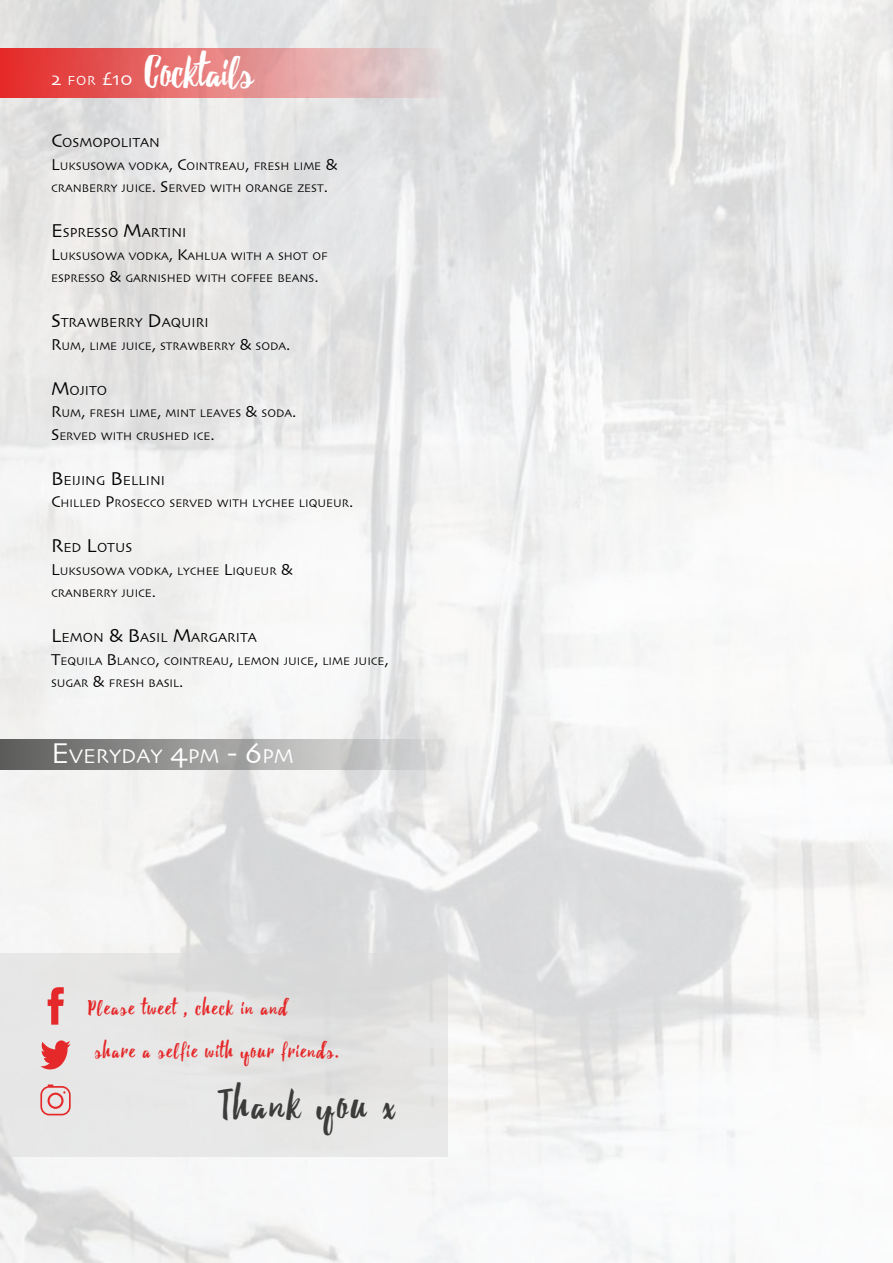
<style>
.page{position:relative;width:893px;height:1263px;background:#fff}
.page>*{position:absolute;margin:0;border:0;box-sizing:border-box;transform-origin:0 0}
.t1{font:45px "Beacon";letter-spacing:.01em;color:#fff}
.t2{font:43.2px "Beacon";letter-spacing:.075em;color:#3c3c3b}
.t3{font:21.6px/43.2px "Beacon";letter-spacing:.075em;color:#e52829}
.t4{font:21px "Skia";color:#fff}
.t5{font:19.5px "Skia";color:#fff}
.t6{font:13.65px "Skia";color:#000}
.t7{font:11.55px/22.5px "Skia";color:#000}
.s1{font-size:13.65px}
.s2{font-size:19.5px}
.s3{font-size:16.5px}
.s4{font-size:30px}
</style>
<div class="page">
<img style="left:0;top:0;width:893px;height:1263px">
<div style="left:0;top:48px;width:446px;height:49px;background:linear-gradient(to right,#e62a28,#e2dfe0)"></div>
<div style="left:0;top:953px;width:447px;height:203px;background:linear-gradient(to right,#e7e7e7,#e1e1e0)"></div>
<div style="left:0;top:739px;width:446px;height:31px;background:linear-gradient(to right,#60605f,#e2e2e2)"></div>
<svg style="left:48px;top:987px;width:16px;height:38px"></svg>
<svg style="left:40px;top:1040px;width:31px;height:29px"></svg>
<svg style="left:40px;top:1084px;width:31px;height:31px"></svg>
<h3 class="t5" style="left:51px;top:67px;width:83px">2 <span class="s1">FOR</span> £10</h3>
<h1 class="t1" style="left:145px;top:44px;width:110px">Cocktails</h1>
<p class="t6" style="left:51px;top:135px;width:110px"><span class="s2">C</span>OSMOPOLITAN</p>
<p class="t7" style="left:51px;top:155px;width:288px"><span class="s3">L</span>UKSUSOWA VODKA<span class="s3">, C</span>OINTREAU<span class="s3">,</span> F RESH LIME <span class="s3">&amp;<br></span>CRANBERRY JUICE<span class="s3">. S</span> ERVED WITH ORANG E ZEST<span class="s3">.</span></p>
<p class="t6" style="left:51px;top:225px;width:137px"><span class="s2">E</span> SPRESSO <span class="s2">M</span>ARTINI</p>
<p class="t7" style="left:51px;top:245px;width:276px"><span class="s3">L</span>UKSUSOWA VODKA<span class="s3">, K</span>AHLUA WITH A SHOT OF<br>ESPRESSO <span class="s3">&amp;</span> GARNISHED WITH COFFEE BEANS<span class="s3">.</span></p>
<p class="t6" style="left:51px;top:315px;width:159px"><span class="s2">S</span>TRAWBERRY <span class="s2">D</span>AQUIRI</p>
<p class="t7" style="left:51px;top:335px;width:241px"><span class="s3">R</span>UM<span class="s3">,</span> LIME JUICE<span class="s3">,</span> STRAWBERRY <span class="s3">&amp;</span> SODA<span class="s3">.</span></p>
<p class="t6" style="left:51px;top:382px;width:58px"><span class="s2">M</span>OJITO</p>
<p class="t7" style="left:51px;top:403px;width:247px"><span class="s3">R</span>UM<span class="s3">,</span> F RESH LIME<span class="s3">,</span> MINT LEAVES <span class="s3">&amp;</span> SODA<span class="s3">.<br>S</span>ERVED WITH CRUSHED ICE<span class="s3">.</span></p>
<p class="t6" style="left:51px;top:472px;width:116px"><span class="s2">B</span>EIJING <span class="s2">B</span>ELLINI</p>
<p class="t7" style="left:51px;top:493px;width:304px"><span class="s3">C</span>HILLED <span class="s3">P</span>ROSECCO SERVED WITH LYCHEE LIQUEUR<span class="s3">.</span></p>
<p class="t6" style="left:51px;top:540px;width:83px"><span class="s2">R</span>ED <span class="s2">L</span>OTUS</p>
<p class="t7" style="left:51px;top:560px;width:243px"><span class="s3">L</span>UKSUSOWA VODKA<span class="s3">,</span> LYCHEE <span class="s3">L</span>IQUEUR <span class="s3">&amp;<br></span>CRANBERRY JUICE<span class="s3">.</span></p>
<p class="t6" style="left:51px;top:630px;width:207px"><span class="s2">L</span>EMON <span class="s2">&amp; B</span>ASIL <span class="s2">M</span>ARGARITA</p>
<p class="t7" style="left:51px;top:650px;width:339px"><span class="s3">T</span>EQUILA <span class="s3">B</span> LANCO<span class="s3">,</span> COINTREAU<span class="s3">,</span> LEMON JUICE<span class="s3">,</span> LIME JUICE<span class="s3">,<br></span>SUGAR <span class="s3">&amp;</span> FRESH BASIL<span class="s3">.</span></p>
<h3 class="t4" style="left:51px;top:743px;width:242px"><span class="s4">E</span>VERYDAY <span class="s4">4</span>PM <span class="s4">- 6</span>PM</h3>
<h3 class="t3" style="left:88px;top:987px;width:252px">Please tweet , check in and<br>share a selfie with your friends.</h3>
<h2 class="t2" style="left:221px;top:1078px;width:175px">Thank you x</h2>
</div>
